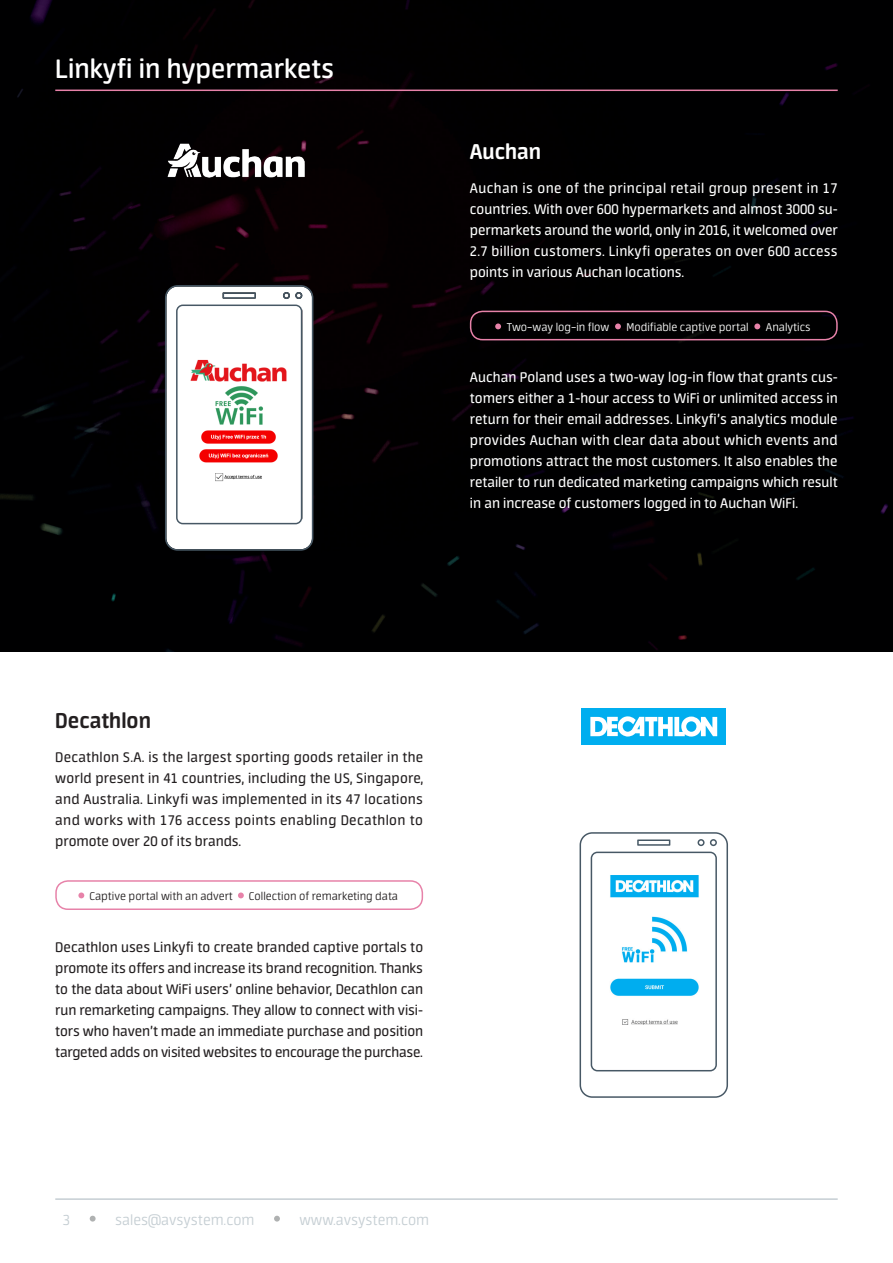
<style>
.page{position:relative;width:893px;height:1263px;background:#fff}
.page>*{position:absolute;margin:0;border:0;box-sizing:border-box;transform-origin:0 0}
.t1{font:600 30px "Neuron";color:#fff}
.tytul_textst_bez_tab{font:700 24px "Neuron";color:#231f20}
.tytul_textst_bez_tab-2{font:700 24px "Neuron";color:#fff}
.t2{font:300 16.5px "Neuron";color:#c5ced3}
.txt_tabelka{font:15.75px/21px "Neuron";color:#fff;text-align:justify}
.txt_tabelka-2{font:15.75px/21px "Neuron";letter-spacing:-.015em;color:#231f20;text-align:justify}
.txt_tabelka-3{font:300 12.75px "Neuron";color:#231f20}
.txt_tabelka-4{font:300 12.75px "Neuron";color:#fff}
</style>
<div class="page">
<div style="left:582px;top:708px;width:144px;height:37px;background:#00aeef"></div>
<svg style="left:590px;top:716px;width:127px;height:20px"></svg>
<div style="left:0;top:0;width:893px;height:652px;background:#000001"></div>
<img style="left:168px;top:144px;width:137px;height:34px">
<svg style="left:495px;top:323px;width:6px;height:6px"></svg>
<svg style="left:615px;top:323px;width:6px;height:6px"></svg>
<svg style="left:754px;top:323px;width:6px;height:6px"></svg>
<div style="left:470px;top:311px;width:368px;height:29px;border:2px solid #e782a9;border-radius:12px"></div>
<svg style="left:78px;top:892px;width:6px;height:6px"></svg>
<svg style="left:238px;top:892px;width:6px;height:6px"></svg>
<div style="left:55px;top:880px;width:368px;height:30px;border:2px solid #e782a9;border-radius:12px"></div>
<hr style="left:55px;top:90px;width:783px;height:1px;background:#e782a9">
<svg style="left:165px;top:285px;width:148px;height:266px"></svg>
<svg style="left:580px;top:832px;width:148px;height:266px"></svg>
<hr style="left:55px;top:1198px;width:783px;height:2px;background:#c5ced3">
<svg style="left:90px;top:1216px;width:6px;height:5px"></svg>
<svg style="left:274px;top:1216px;width:6px;height:5px"></svg>
<p class="t1" style="left:55px;top:52px;width:280px">Linkyfi in hypermarkets</p>
<p class="tytul_textst_bez_tab-2" style="left:470px;top:138px;width:73px">Auchan</p>
<p class="txt_tabelka" style="left:470px;top:177px;width:370px">Auchan is one of the principal retail group present in 17 countries. With over 600 hypermarkets and almost 3000 su&shy;permarkets around the world, only in 2016, it welcomed over 2.7 billion customers. Linkyfi operates on over 600 access points in various Auchan locations.</p>
<p class="txt_tabelka-4" style="left:507px;top:320px;width:305px">Two–way log–in flow Modifiable captive portal Analytics</p>
<p class="txt_tabelka" style="left:470px;top:367px;width:369px">Auchan Poland uses a two-way log-in flow that grants cus&shy;tomers either a 1-hour access to WiFi or unlimited access in return for their email addresses. Linkyfi’s analytics module provides Auchan with clear data about which events and promotions attract the most customers. It also enables the retailer to run dedicated marketing campaigns which result in an increase of customers logged in to Auchan WiFi.</p>
<p class="tytul_textst_bez_tab" style="left:55px;top:707px;width:97px">Decathlon</p>
<p class="txt_tabelka-2" style="left:55px;top:747px;width:370px">Decathlon S.A. is the largest sporting goods retailer in the world present in 41 countries, including the US, Singapore, and Australia. Linkyfi was implemented in its 47 locations and works with 176 access points enabling Decathlon to promote over 20 of its brands.</p>
<p class="txt_tabelka-3" style="left:89px;top:889px;width:145px">Captive portal with an advert</p>
<p class="txt_tabelka-3" style="left:249px;top:889px;width:151px">Collection of remarketing data</p>
<p class="txt_tabelka-2" style="left:55px;top:937px;width:369px">Decathlon uses Linkyfi to create branded captive portals to promote its offers and increase its brand recognition. Thanks to the data about WiFi users’ online behavior, Decathlon can run remarketing campaigns. They allow to connect with visi&shy;tors who haven’t made an immediate purchase and position targeted adds on visited websites to encourage the purchase.</p>
<p class="t2" style="left:63px;top:1211px;width:9px">3</p>
<p class="t2" style="left:115px;top:1211px;width:141px">sales@avsystem.com</p>
<p class="t2" style="left:300px;top:1211px;width:131px">www.avsystem.com</p>
</div>
